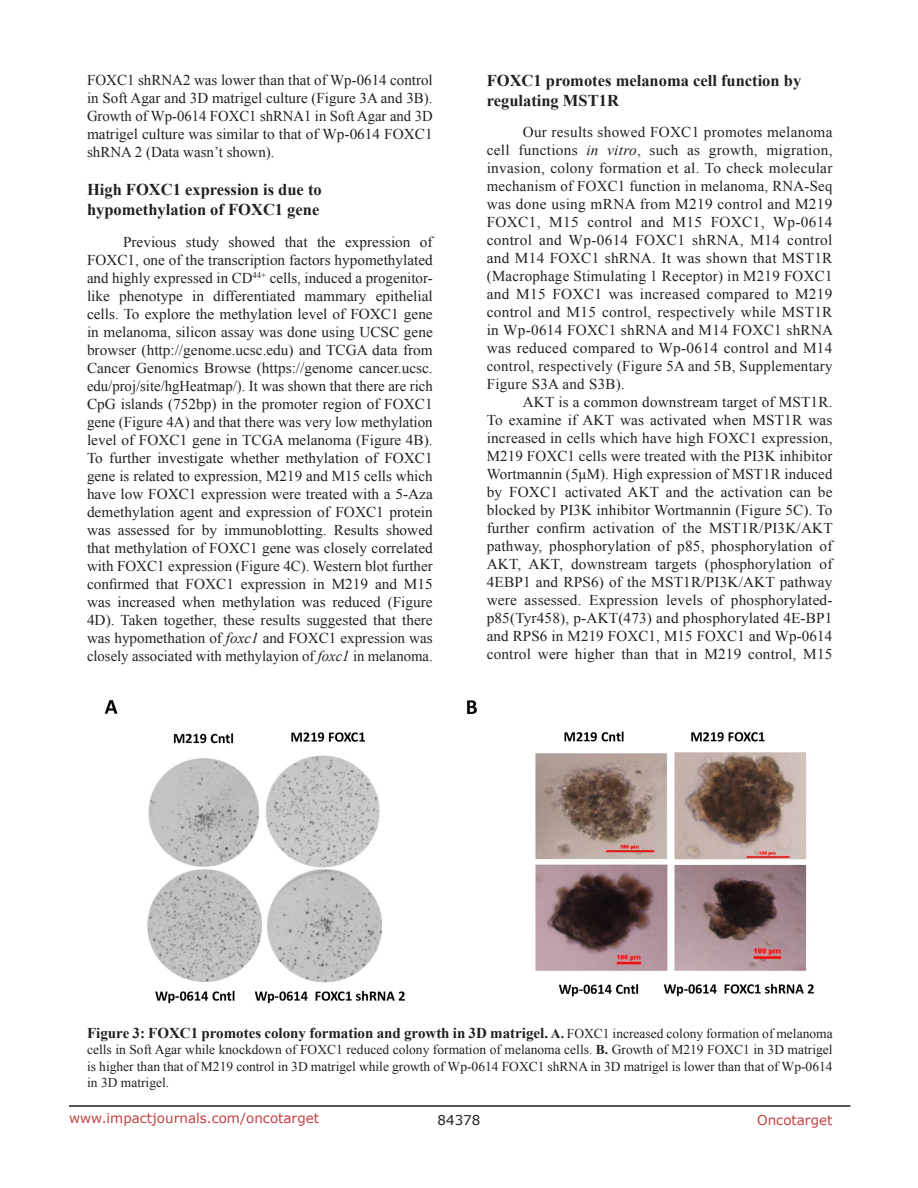
<style>
.page{position:relative;width:918px;height:1188px;background:#fff}
.page>*{position:absolute;margin:0;border:0;box-sizing:border-box;transform-origin:0 0}
.SubHeading{font:700 16.5px/19.8px "Times New Roman";color:#231f20}
.BodyText{font:15px/18px "Times New Roman";letter-spacing:.005em;color:#231f20;text-align:justify}
.figuretext{font:700 15px "Times New Roman";color:#231f20}
.figuretext-2{font:13.5px/16.2px "Times New Roman";color:#231f20;text-align:justify}
.t1{font:13.5px "Verdana";color:#c24141}
.t2{font:13.5px "Verdana";color:#231f20}
.s1{font-style:italic}
.s2{font-size:13.5px}
.s3{font-weight:400;font-size:13.5px}
.s4{font-weight:700}
</style>
<div class="page">
<hr style="left:69px;top:1105px;width:781px;height:2px;background:#231f20">
<img style="left:104px;top:700px;width:710px;height:304px">
<p class="BodyText" style="left:87px;top:71px;width:347px">FOXC1 shRNA2 was lower than that of Wp-0614 control in Soft Agar and 3D matrigel culture (Figure 3A and 3B).<br>Growth of Wp-0614 FOXC1 shRNA1 in Soft Agar and 3D matrigel culture was similar to that of Wp-0614 FOXC1 shRNA 2 (Data wasn’t shown).</p>
<p class="SubHeading" style="left:87px;top:179px;width:236px">High FOXC1 expression is due to hypomethylation of FOXC1 gene</p>
<p class="BodyText" style="left:87px;top:232px;width:347px;text-indent:36px">Previous study showed that the expression of FOXC1, one of the transcription factors hypomethylated and highly expressed in CD<sup>44+</sup> cells, induced a progenitor&shy;like phenotype in differentiated mammary epithelial cells. To explore the methylation level of FOXC1 gene in melanoma, silicon assay was done using UCSC gene browser (http://genome.ucsc.edu) and TCGA data from Cancer Genomics Browse (https://genome cancer.ucsc. edu/proj/site/hgHeatmap/). It was shown that there are rich CpG islands (752bp) in the promoter region of FOXC1 gene (Figure 4A) and that there was very low methylation level of FOXC1 gene in TCGA melanoma (Figure 4B).<br>To further investigate whether methylation of FOXC1 gene is related to expression, M219 and M15 cells which have low FOXC1 expression were treated with a 5-Aza demethylation agent and expression of FOXC1 protein was assessed for by immunoblotting. Results showed that methylation of FOXC1 gene was closely correlated with FOXC1 expression (Figure 4C). Western blot further confirmed that FOXC1 expression in M219 and M15 was increased when methylation was reduced (Figure 4D). Taken together, these results suggested that there was hypomethation of <span class="s1">foxc1</span> and FOXC1 expression was closely associated with methylayion of <span class="s1">foxc1</span> in melanoma.</p>
<p class="SubHeading" style="left:487px;top:70px;width:316px">FOXC1 promotes melanoma cell function by regulating MST1R</p>
<p class="BodyText" style="left:487px;top:123px;width:348px;text-indent:36px">Our results showed FOXC1 promotes melanoma cell functions <span class="s1">in vitro</span>, such as growth, migration, invasion, colony formation et al. To check molecular mechanism of FOXC1 function in melanoma, RNA-Seq was done using mRNA from M219 control and M219<br>FOXC1, M15 control and M15 FOXC1, Wp-0614 control and Wp-0614 FOXC1 shRNA, M14 control and M14 FOXC1 shRNA. It was shown that MST1R (Macrophage Stimulating 1 Receptor) in M219 FOXC1 and M15 FOXC1 was increased compared to M219 control and M15 control, respectively while MST1R in Wp-0614 FOXC1 shRNA and M14 FOXC1 shRNA was reduced compared to Wp-0614 control and M14 control, respectively (Figure 5A and 5B, Supplementary Figure S3A and S3B).</p>
<p class="BodyText" style="left:487px;top:393px;width:348px;text-indent:36px">AKT is a common downstream target of MST1R.<br>To examine if AKT was activated when MST1R was increased in cells which have high FOXC1 expression, M219 FOXC1 cells were treated with the PI3K inhibitor Wortmannin (5μM). High expression of MST1R induced by FOXC1 activated AKT and the activation can be blocked by PI3K inhibitor Wortmannin (Figure 5C). To further confirm activation of the MST1R/PI3K/AKT pathway, phosphorylation of p85, phosphorylation of AKT, AKT, downstream targets (phosphorylation of 4EBP1 and RPS6) of the MST1R/PI3K/AKT pathway were assessed. Expression levels of phosphorylated&shy;p85(Tyr458), p-AKT(473) and phosphorylated 4E-BP1 and RPS6 in M219 FOXC1, M15 FOXC1 and Wp-0614 control were higher than that in M219 control, M15</p>
<p class="figuretext" style="left:87px;top:1023px;width:747px">Figure 3: FOXC1 promotes colony formation and growth in 3D matrigel. <span class="s2">A.</span> <span class="s3">FOXC1 increased colony formation of melanoma</span></p>
<p class="figuretext-2" style="left:87px;top:1042px;width:747px">cells in Soft Agar while knockdown of FOXC1 reduced colony formation of melanoma cells. <span class="s4">B.</span> Growth of M219 FOXC1 in 3D matrigel is higher than that of M219 control in 3D matrigel while growth of Wp-0614 FOXC1 shRNA in 3D matrigel is lower than that of Wp-0614 in 3D matrigel.</p>
<p class="t1" style="left:69px;top:1109px;width:252px">www.impactjournals.com/oncotarget</p>
<p class="t2" style="left:438px;top:1111px;width:44px">84378</p>
<p class="t1" style="left:757px;top:1111px;width:77px">Oncotarget</p>
</div>
